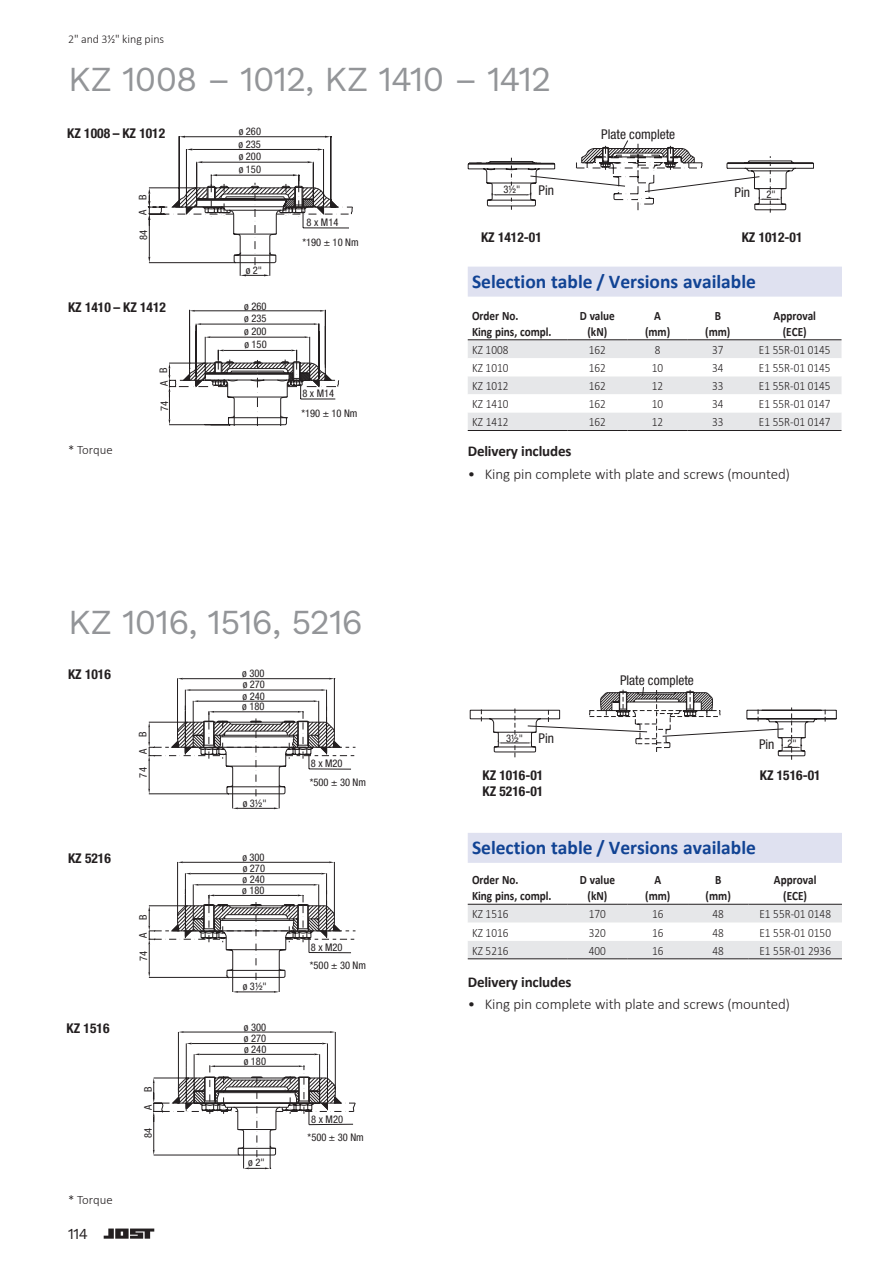
<style>
.page{position:relative;width:893px;height:1263px;background:#fff}
.page>*{position:absolute;margin:0;border:0;box-sizing:border-box;transform-origin:0 0}
.t1{font:34.5px "Work Sans";letter-spacing:-.025em;color:#939598}
.t2{font:700 19.5px "Calibri";color:#114394}
.t3{font:300 15px "Calibri";letter-spacing:-.01em;color:#231f20}
.t4{font:700 15px "Calibri";letter-spacing:-.01em;color:#231f20}
.t5{font:15px "Work Sans";color:#231f20}
.t6{font:700 condensed 13.5px/16.2px "Helvetica Neue LT Pro";color:#231f20}
.t7{font:condensed 13.5px "Helvetica Neue LT Pro";color:#231f20}
.t8{font:300 12.75px "Calibri";color:#231f20;scale:.88 1}
.t9{font:700 12.75px/15.8px "Calibri";color:#231f20;text-align:center;scale:.88 1}
.t10{font:300 12.75px "Calibri";color:#231f20}
.t11{font:300 12px "Calibri";letter-spacing:-.005em;color:#231f20}
.t12{font:condensed 10.5px/18.5px "Helvetica Neue LT Pro";color:#231f20}
</style>
<div class="page">
<svg style="left:104px;top:1228px;width:50px;height:11px"></svg>
<svg style="left:148px;top:136px;width:205px;height:140px"></svg>
<svg style="left:169px;top:309px;width:170px;height:116px"></svg>
<svg style="left:468px;top:140px;width:346px;height:73px"></svg>
<div style="left:468px;top:267px;width:374px;height:30px;background:#dfe1f0"></div>
<svg style="left:468px;top:340px;width:373px;height:90px"></svg>
<hr style="left:468px;top:339px;width:99px;height:1px;background:#231f20">
<hr style="left:567px;top:339px;width:60px;height:1px;background:#231f20">
<hr style="left:627px;top:339px;width:61px;height:1px;background:#231f20">
<hr style="left:688px;top:339px;width:60px;height:1px;background:#231f20">
<hr style="left:748px;top:339px;width:93px;height:1px;background:#231f20">
<hr style="left:468px;top:430px;width:99px;height:1px;background:#231f20">
<hr style="left:567px;top:430px;width:60px;height:1px;background:#231f20">
<hr style="left:627px;top:430px;width:61px;height:1px;background:#231f20">
<hr style="left:688px;top:430px;width:60px;height:1px;background:#231f20">
<hr style="left:748px;top:430px;width:93px;height:1px;background:#231f20">
<svg style="left:469px;top:687px;width:368px;height:73px"></svg>
<div style="left:468px;top:833px;width:374px;height:30px;background:#dfe1f0"></div>
<svg style="left:468px;top:905px;width:374px;height:53px"></svg>
<hr style="left:468px;top:904px;width:99px;height:1px;background:#231f20">
<hr style="left:567px;top:904px;width:61px;height:1px;background:#231f20">
<hr style="left:628px;top:904px;width:60px;height:1px;background:#231f20">
<hr style="left:688px;top:904px;width:60px;height:1px;background:#231f20">
<hr style="left:748px;top:904px;width:94px;height:1px;background:#231f20">
<hr style="left:468px;top:958px;width:99px;height:1px;background:#231f20">
<hr style="left:567px;top:958px;width:61px;height:1px;background:#231f20">
<hr style="left:628px;top:958px;width:60px;height:1px;background:#231f20">
<hr style="left:688px;top:958px;width:60px;height:1px;background:#231f20">
<hr style="left:748px;top:958px;width:94px;height:1px;background:#231f20">
<svg style="left:148px;top:678px;width:207px;height:131px"></svg>
<svg style="left:153px;top:1031px;width:203px;height:138px"></svg>
<svg style="left:148px;top:861px;width:207px;height:132px"></svg>
<p class="t11" style="left:68px;top:32px;width:98px">2" and 3½" king pins</p>
<h1 class="t1" style="left:68px;top:53px;width:485px">KZ 1008 – 1012, KZ 1410 – 1412</h1>
<p class="t6" style="left:67px;top:125px;width:99px">KZ 1008 – KZ 1012</p>
<p class="t12" style="left:239px;top:122px;width:24px">ø 260</p>
<p class="t12" style="left:238px;top:135px;width:24px">ø 235</p>
<p class="t12" style="left:239px;top:147px;width:24px">ø 200</p>
<p class="t12" style="left:239px;top:160px;width:24px">ø 150</p>
<p class="t7" style="left:601px;top:126px;width:75px">Plate complete</p>
<p class="t12" style="left:133px;top:200px;width:7px;rotate:-90deg">B</p>
<p class="t12" style="left:134px;top:215px;width:7px;rotate:-90deg">A</p>
<p class="t12" style="left:134px;top:240px;width:12px;rotate:-90deg">84</p>
<p class="t6" style="left:68px;top:299px;width:99px">KZ 1410 – KZ 1412</p>
<p class="t10" style="left:68px;top:442px;width:46px">* Torque</p>
<p class="t12" style="left:154px;top:373px;width:7px;rotate:-90deg">B</p>
<p class="t12" style="left:155px;top:386px;width:7px;rotate:-90deg">A</p>
<p class="t12" style="left:155px;top:411px;width:12px;rotate:-90deg">74</p>
<p class="t12" style="left:246px;top:261px;width:18px">ø 2"</p>
<p class="t12" style="left:244px;top:297px;width:24px">ø 260</p>
<p class="t12" style="left:244px;top:308px;width:24px">ø 235</p>
<p class="t12" style="left:244px;top:322px;width:24px">ø 200</p>
<p class="t12" style="left:244px;top:335px;width:24px">ø 150</p>
<p class="t12" style="left:302px;top:212px;width:58px;line-height:20.2px;text-indent:4px">8 x M14 *190 ± 10 Nm</p>
<p class="t12" style="left:301px;top:383px;width:58px;line-height:19.8px">8 x M14<br>*190 ± 10 Nm</p>
<h1 class="t1" style="left:68px;top:596px;width:296px">KZ 1016, 1516, 5216</h1>
<p class="t6" style="left:68px;top:666px;width:44px">KZ 1016</p>
<p class="t12" style="left:134px;top:754px;width:24px;rotate:-90deg">A B</p>
<p class="t12" style="left:134px;top:777px;width:12px;rotate:-90deg">74</p>
<p class="t6" style="left:68px;top:850px;width:44px">KZ 5216</p>
<p class="t6" style="left:67px;top:1020px;width:44px">KZ 1516</p>
<p class="t10" style="left:68px;top:1192px;width:46px">* Torque</p>
<p class="t5" style="left:68px;top:1222px;width:22px">114</p>
<p class="t12" style="left:134px;top:937px;width:24px;rotate:-90deg">A B</p>
<p class="t12" style="left:134px;top:961px;width:12px;rotate:-90deg">74</p>
<p class="t12" style="left:139px;top:1092px;width:7px;rotate:-90deg">B</p>
<p class="t12" style="left:139px;top:1137px;width:12px;rotate:-90deg">84</p>
<p class="t12" style="left:139px;top:1110px;width:7px;rotate:-90deg">A</p>
<p class="t12" style="left:242px;top:664px;width:24px">ø 300</p>
<p class="t12" style="left:242px;top:697px;width:24px">ø 180</p>
<p class="t12" style="left:243px;top:675px;width:24px">ø 270</p>
<p class="t12" style="left:242px;top:687px;width:24px">ø 240</p>
<p class="t12" style="left:243px;top:794px;width:26px">ø 3½"</p>
<p class="t12" style="left:242px;top:848px;width:24px">ø 300</p>
<p class="t12" style="left:242px;top:881px;width:24px">ø 180</p>
<p class="t12" style="left:243px;top:859px;width:24px">ø 270</p>
<p class="t12" style="left:243px;top:870px;width:24px">ø 240</p>
<p class="t12" style="left:243px;top:977px;width:26px">ø 3½"</p>
<p class="t12" style="left:244px;top:1016px;width:24px;line-height:22.4px">ø 300 ø 240</p>
<p class="t12" style="left:244px;top:1027px;width:24px;line-height:22.6px">ø 270 ø 180</p>
<p class="t12" style="left:248px;top:1153px;width:18px">ø 2"</p>
<p class="t12" style="left:310px;top:754px;width:58px">8 x M20<br>*500 ± 30 Nm</p>
<p class="t12" style="left:310px;top:938px;width:58px">8 x M20<br>*500 ± 30 Nm</p>
<p class="t12" style="left:308px;top:1110px;width:58px;text-indent:4px">8 x M20 *500 ± 30 Nm</p>
<p class="t12" style="left:503px;top:180px;width:18px">3½"</p>
<p class="t7" style="left:539px;top:182px;width:17px">Pin</p>
<p class="t7" style="left:735px;top:184px;width:17px">Pin</p>
<p class="t6" style="left:481px;top:229px;width:62px">KZ 1412-01</p>
<p class="t6" style="left:742px;top:229px;width:62px">KZ 1012-01</p>
<p class="t12" style="left:766px;top:185px;width:11px">2"</p>
<h2 class="t2" style="left:472px;top:268px;width:285px">Selection table / Versions available</h2>
<p class="t9" style="left:472px;top:307px;width:92px;text-align:left">Order No.<br>King pins, compl.</p>
<p class="t9" style="left:580px;top:307px;width:41px">D value (kN)</p>
<p class="t9" style="left:645px;top:307px;width:30px">A (mm)</p>
<p class="t9" style="left:705px;top:307px;width:30px">B (mm)</p>
<p class="t9" style="left:773px;top:307px;width:50px">Approval (ECE)</p>
<p class="t8" style="left:472px;top:342px;width:43px">KZ 1008</p>
<p class="t8" style="left:589px;top:342px;width:21px">162</p>
<p class="t8" style="left:655px;top:342px;width:8px">8</p>
<p class="t8" style="left:712px;top:342px;width:14px">37</p>
<p class="t8" style="left:759px;top:342px;width:83px">E1 55R-01 0145</p>
<p class="t8" style="left:472px;top:360px;width:43px">KZ 1010</p>
<p class="t8" style="left:589px;top:360px;width:21px">162</p>
<p class="t8" style="left:652px;top:360px;width:14px">10</p>
<p class="t8" style="left:712px;top:360px;width:14px">34</p>
<p class="t8" style="left:759px;top:360px;width:83px">E1 55R-01 0145</p>
<p class="t8" style="left:472px;top:378px;width:43px">KZ 1012</p>
<p class="t8" style="left:589px;top:378px;width:21px">162</p>
<p class="t8" style="left:652px;top:378px;width:14px">12</p>
<p class="t8" style="left:712px;top:378px;width:14px">33</p>
<p class="t8" style="left:759px;top:378px;width:83px">E1 55R-01 0145</p>
<p class="t8" style="left:472px;top:396px;width:43px">KZ 1410</p>
<p class="t8" style="left:589px;top:396px;width:21px">162</p>
<p class="t8" style="left:652px;top:396px;width:14px">10</p>
<p class="t8" style="left:712px;top:396px;width:14px">34</p>
<p class="t8" style="left:759px;top:396px;width:83px">E1 55R-01 0147</p>
<p class="t8" style="left:472px;top:414px;width:43px">KZ 1412</p>
<p class="t8" style="left:589px;top:414px;width:21px">162</p>
<p class="t8" style="left:652px;top:414px;width:14px">12</p>
<p class="t8" style="left:712px;top:414px;width:14px">33</p>
<p class="t8" style="left:759px;top:414px;width:83px">E1 55R-01 0147</p>
<p class="t4" style="left:468px;top:441px;width:105px">Delivery includes</p>
<p class="t3" style="left:468px;top:464px;width:324px">• King pin complete with plate and screws (mounted)</p>
<p class="t12" style="left:506px;top:729px;width:18px">3½"</p>
<p class="t7" style="left:539px;top:731px;width:17px">Pin</p>
<p class="t7" style="left:620px;top:672px;width:75px">Plate complete</p>
<p class="t7" style="left:759px;top:736px;width:17px">Pin</p>
<p class="t12" style="left:787px;top:734px;width:11px">2"</p>
<p class="t6" style="left:482px;top:767px;width:62px">KZ 1016-01<br>KZ 5216-01</p>
<p class="t6" style="left:760px;top:767px;width:62px">KZ 1516-01</p>
<h2 class="t2" style="left:472px;top:834px;width:285px">Selection table / Versions available</h2>
<p class="t9" style="left:472px;top:872px;width:92px;text-align:left">Order No.<br>King pins, compl.</p>
<p class="t9" style="left:580px;top:872px;width:41px">D value (kN)</p>
<p class="t9" style="left:645px;top:872px;width:30px">A (mm)</p>
<p class="t9" style="left:706px;top:872px;width:30px">B (mm)</p>
<p class="t9" style="left:774px;top:872px;width:50px">Approval (ECE)</p>
<p class="t8" style="left:472px;top:906px;width:43px">KZ 1516</p>
<p class="t8" style="left:589px;top:906px;width:21px">170</p>
<p class="t8" style="left:652px;top:906px;width:14px">16</p>
<p class="t8" style="left:712px;top:906px;width:14px">48</p>
<p class="t8" style="left:759px;top:906px;width:83px">E1 55R-01 0148</p>
<p class="t8" style="left:472px;top:924px;width:43px">KZ 1016</p>
<p class="t8" style="left:589px;top:924px;width:21px">320</p>
<p class="t8" style="left:652px;top:924px;width:14px">16</p>
<p class="t8" style="left:712px;top:924px;width:14px">48</p>
<p class="t8" style="left:759px;top:924px;width:83px">E1 55R-01 0150</p>
<p class="t8" style="left:472px;top:942px;width:43px">KZ 5216</p>
<p class="t8" style="left:589px;top:942px;width:21px">400</p>
<p class="t8" style="left:652px;top:942px;width:14px">16</p>
<p class="t8" style="left:712px;top:942px;width:14px">48</p>
<p class="t8" style="left:759px;top:942px;width:83px">E1 55R-01 2936</p>
<p class="t4" style="left:468px;top:971px;width:105px">Delivery includes</p>
<p class="t3" style="left:468px;top:994px;width:324px">• King pin complete with plate and screws (mounted)</p>
</div>
